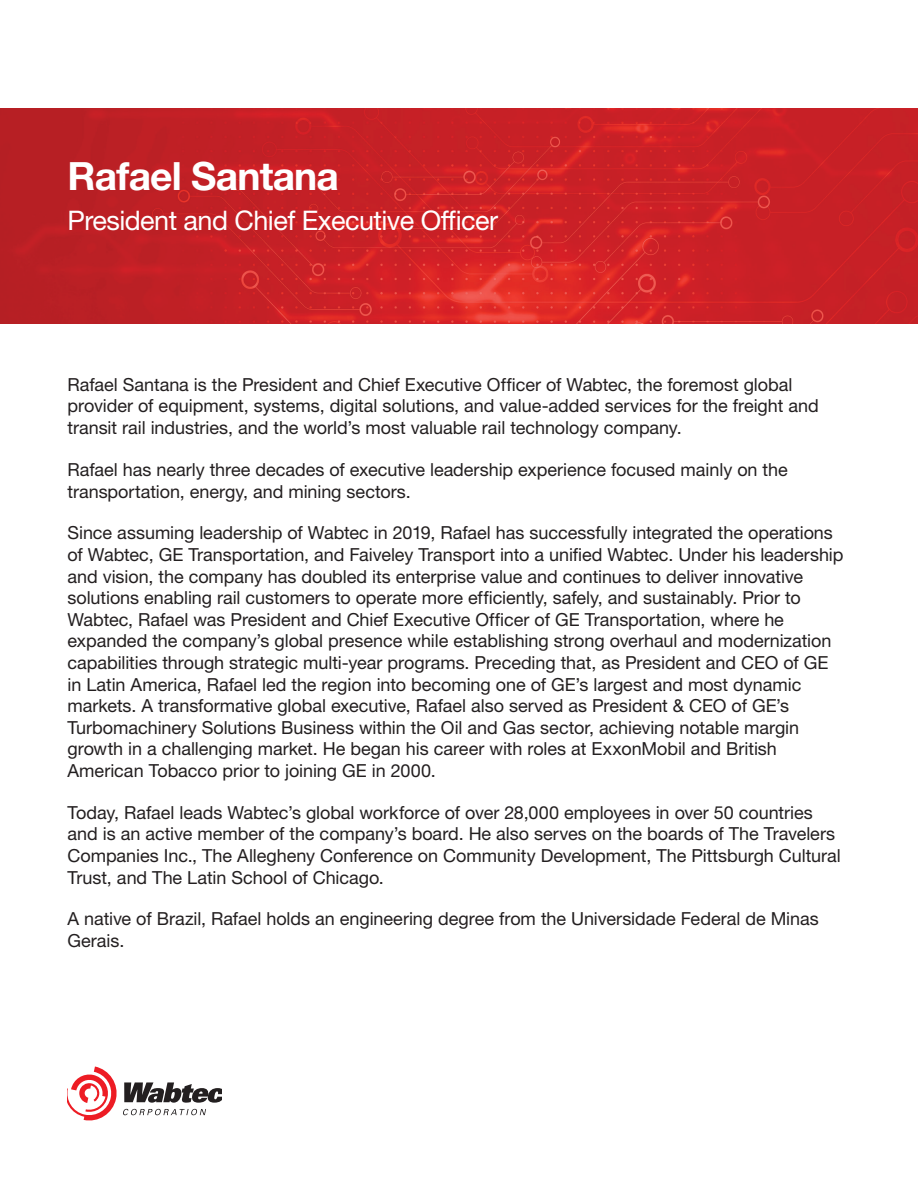
<style>
.page{position:relative;width:918px;height:1188px;background:#fff}
.page>*{position:absolute;margin:0;border:0;box-sizing:border-box;transform-origin:0 0}
.t1{font:700 39px "Helvetica Neue LT Std";letter-spacing:-.02em;color:#fff}
.t2{font:27px "Helvetica Neue LT Std";letter-spacing:-.02em;color:#fff}
.t3{font:18px/21.6px "Helvetica Neue LT Std";letter-spacing:-.005em;color:#231f20}
</style>
<div class="page">
<svg style="left:68px;top:1066px;width:154px;height:54px"></svg>
<img style="left:0;top:108px;width:918px;height:216px">
<p class="t1" style="left:68px;top:152px;width:273px">Rafael Santana</p>
<p class="t2" style="left:68px;top:204px;width:432px">President and Chief Executive Officer</p>
<p class="t3" style="left:68px;top:373px;width:753px">Rafael Santana is the President and Chief Executive Officer of Wabtec, the foremost global provider of equipment, systems, digital solutions, and value-added services for the freight and transit rail industries, and the world’s most valuable rail technology company.</p>
<p class="t3" style="left:68px;top:458px;width:722px">Rafael has nearly three decades of executive leadership experience focused mainly on the transportation, energy, and mining sectors.</p>
<p class="t3" style="left:68px;top:522px;width:777px">Since assuming leadership of Wabtec in 2019, Rafael has successfully integrated the operations of Wabtec, GE Transportation, and Faiveley Transport into a unified Wabtec. Under his leadership and vision, the company has doubled its enterprise value and continues to deliver innovative solutions enabling rail customers to operate more efficiently, safely, and sustainably. Prior to Wabtec, Rafael was President and Chief Executive Officer of GE Transportation, where he expanded the company’s global presence while establishing strong overhaul and modernization capabilities through strategic multi-year programs. Preceding that, as President and CEO of GE in Latin America, Rafael led the region into becoming one of GE’s largest and most dynamic markets. A transformative global executive, Rafael also served as President &amp; CEO of GE’s Turbomachinery Solutions Business within the Oil and Gas sector, achieving notable margin growth in a challenging market. He began his career with roles at ExxonMobil and British American Tobacco prior to joining GE in 2000.</p>
<p class="t3" style="left:68px;top:801px;width:775px">Today, Rafael leads Wabtec’s global workforce of over 28,000 employees in over 50 countries and is an active member of the company’s board. He also serves on the boards of The Travelers Companies Inc., The Allegheny Conference on Community Development, The Pittsburgh Cultural Trust, and The Latin School of Chicago.</p>
<p class="t3" style="left:68px;top:908px;width:753px">A native of Brazil, Rafael holds an engineering degree from the Universidade Federal de Minas<br>Gerais.</p>
</div>
